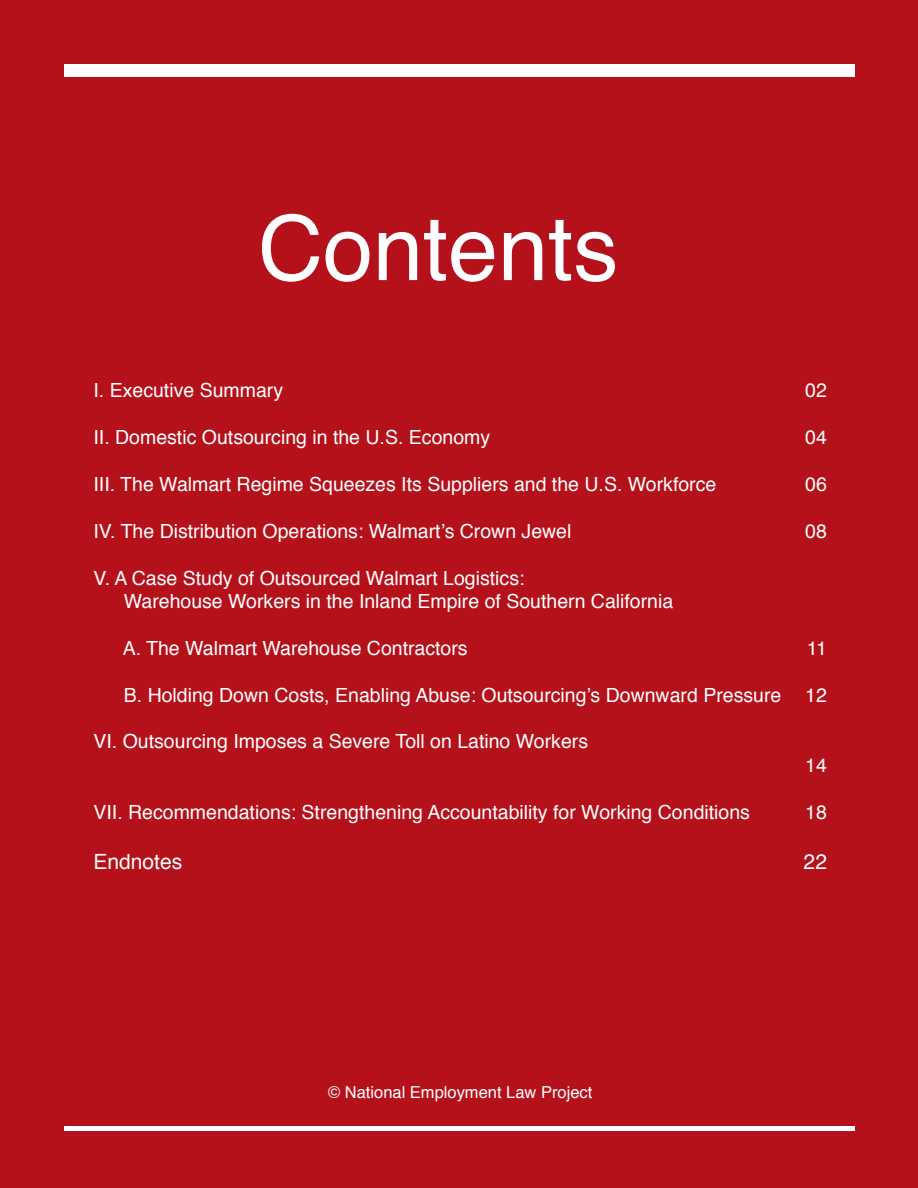
<style>
.page{position:relative;width:918px;height:1188px;background:#b5111b}
.page>*{position:absolute;margin:0;border:0;box-sizing:border-box;transform-origin:0 0}
.t1{font:90px "Helvetica";color:#fff}
.t2{font:21px "Helvetica";color:#fff}
.t3{font:19.5px/23.4px "Helvetica";color:#fff}
.t4{font:16.5px "Helvetica";color:#fff}
</style>
<div class="page">
<hr style="left:64px;top:1127px;width:790px;height:4px;background:#fff">
<div style="left:64px;top:64px;width:790px;height:13px;background:#fff"></div>
<h1 class="t1" style="left:258px;top:179px;width:362px">Contents</h1>
<p class="t3" style="left:94px;top:379px;width:191px">I. Executive Summary</p>
<p class="t3" style="left:805px;top:379px;width:23px">02</p>
<p class="t3" style="left:94px;top:426px;width:398px">II. Domestic Outsourcing in the U.S. Economy</p>
<p class="t3" style="left:805px;top:426px;width:23px">04</p>
<p class="t3" style="left:94px;top:473px;width:624px">III. The Walmart Regime Squeezes Its Suppliers and the U.S. Workforce</p>
<p class="t3" style="left:805px;top:473px;width:23px">06</p>
<p class="t3" style="left:94px;top:520px;width:479px">IV. The Distribution Operations: Walmart’s Crown Jewel</p>
<p class="t3" style="left:805px;top:520px;width:23px">08</p>
<p class="t3" style="left:124px;top:567px;width:551px;text-indent:-30px">V. A Case Study of Outsourced Walmart Logistics:<br>Warehouse Workers in the Inland Empire of Southern California</p>
<p class="t3" style="left:123px;top:637px;width:346px">A. The Walmart Warehouse Contractors</p>
<p class="t3" style="left:807px;top:637px;width:22px">11</p>
<p class="t3" style="left:124px;top:684px;width:705px">B. Holding Down Costs, Enabling Abuse: Outsourcing’s Downward Pressure 12</p>
<p class="t3" style="left:94px;top:730px;width:496px">VI. Outsourcing Imposes a Severe Toll on Latino Workers</p>
<p class="t3" style="left:805px;top:754px;width:23px">14</p>
<p class="t3" style="left:94px;top:801px;width:658px">VII. Recommendations: Strengthening Accountability for Working Conditions</p>
<p class="t3" style="left:805px;top:801px;width:23px">18</p>
<p class="t2" style="left:94px;top:845px;width:90px">Endnotes</p>
<p class="t2" style="left:804px;top:845px;width:25px">22</p>
<p class="t4" style="left:328px;top:1079px;width:266px">© National Employment Law Project</p>
</div>
